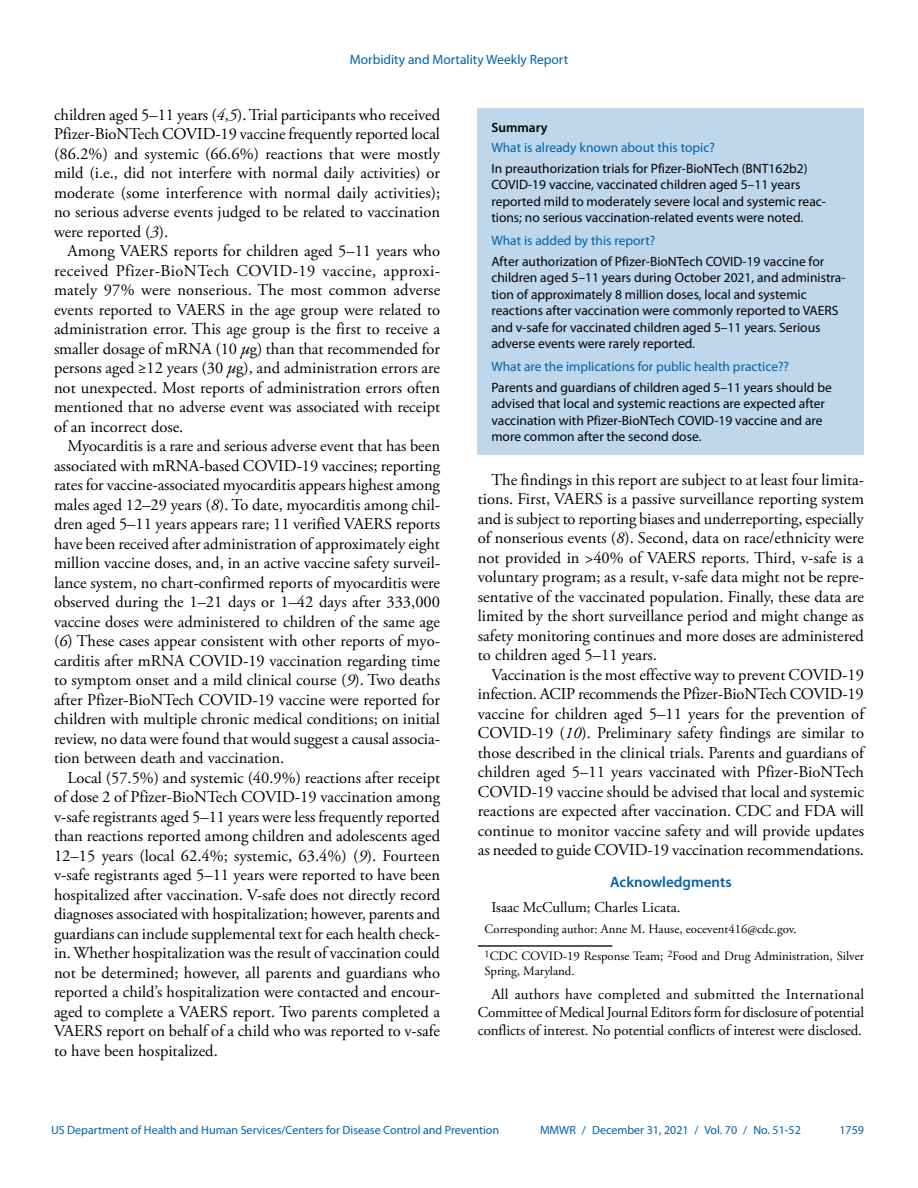
<style>
.page{position:relative;width:918px;height:1188px;background:#fff}
.page>*{position:absolute;margin:0;border:0;box-sizing:border-box;transform-origin:0 0}
.Paragraph{font:16.5px/19.5px "Adobe Garamond Pro";color:#010203;text-align:justify}
.Conflict_of_Interest{font:15px/18px "Adobe Garamond Pro";letter-spacing:-.01em;color:#010203;text-align:justify}
.Acknowledgment{font:15px "Adobe Garamond Pro";color:#010203}
.Acknowledgment_Head{font:600 15px "Myriad Pro";color:#0061aa}
.Summary_Box_Text{font:13.5px/16.5px "Myriad Pro";color:#010203}
.Summary_Box_Heading{font:13.5px "Myriad Pro";color:#0061aa}
.Summary_Box_Ttile{font:600 13.5px "Myriad Pro";color:#010203}
.Author_Affiliations{font:12.75px/14.2px "Adobe Garamond Pro";color:#010203}
.Corresponding_Author{font:12.75px "Adobe Garamond Pro";color:#010203}
.t1{font:12px "Myriad Pro";color:#0061aa}
.s1{font-style:italic}
.s2{font-style:italic;font-size:18px}
</style>
<div class="page">
<div style="left:478px;top:108px;width:386px;height:347px;background:#bfd7ea"></div>
<hr style="left:478px;top:945px;width:134px;height:2px;background:#231f20">
<p class="Summary_Box_Heading" style="left:350px;top:52px;width:220px">Morbidity and Mortality Weekly Report</p>
<p class="Paragraph" style="left:54px;top:106px;width:388px">children aged 5–11 years (<span class="s1">4</span>,<span class="s1">5</span>). Trial participants who received Pfizer-BioNTech COVID-19 vaccine frequently reported local (86.2%) and systemic (66.6%) reactions that were mostly mild (i.e., did not interfere with normal daily activities) or moderate (some interference with normal daily activities); no serious adverse events judged to be related to vaccination were reported (<span class="s1">3</span>).</p>
<p class="Paragraph" style="left:54px;top:242px;width:388px;text-indent:14px">Among VAERS reports for children aged 5–11 years who received Pfizer-BioNTech COVID-19 vaccine, approxi&shy;mately 97% were nonserious. The most common adverse events reported to VAERS in the age group were related to administration error. This age group is the first to receive a smaller dosage of mRNA (10 <span class="s2">μ</span>g) than that recommended for persons aged ≥12 years (30 <span class="s2">μ</span>g), and administration errors are not unexpected. Most reports of administration errors often mentioned that no adverse event was associated with receipt of an incorrect dose.</p>
<p class="Paragraph" style="left:54px;top:437px;width:388px;text-indent:14px">Myocarditis is a rare and serious adverse event that has been associated with mRNA-based COVID-19 vaccines; reporting rates for vaccine-associated myocarditis appears highest among males aged 12–29 years (<span class="s1">8</span>). To date, myocarditis among chil&shy;dren aged 5–11 years appears rare; 11 verified VAERS reports have been received after administration of approximately eight million vaccine doses, and, in an active vaccine safety surveil&shy;lance system, no chart-confirmed reports of myocarditis were observed during the 1–21 days or 1–42 days after 333,000 vaccine doses were administered to children of the same age (<span class="s1">6</span>) These cases appear consistent with other reports of myo&shy;carditis after mRNA COVID-19 vaccination regarding time to symptom onset and a mild clinical course (<span class="s1">9</span>). Two deaths after Pfizer-BioNTech COVID-19 vaccine were reported for children with multiple chronic medical conditions; on initial review, no data were found that would suggest a causal associa&shy;tion between death and vaccination.</p>
<p class="Paragraph" style="left:54px;top:769px;width:388px;text-indent:14px">Local (57.5%) and systemic (40.9%) reactions after receipt of dose 2 of Pfizer-BioNTech COVID-19 vaccination among v-safe registrants aged 5–11 years were less frequently reported than reactions reported among children and adolescents aged 12–15 years (local 62.4%; systemic, 63.4%) (<span class="s1">9</span>). Fourteen v-safe registrants aged 5–11 years were reported to have been hospitalized after vaccination. V-safe does not directly record diagnoses associated with hospitalization; however, parents and guardians can include supplemental text for each health check&shy;in. Whether hospitalization was the result of vaccination could not be determined; however, all parents and guardians who reported a child’s hospitalization were contacted and encour&shy;aged to complete a VAERS report. Two parents completed a VAERS report on behalf of a child who was reported to v-safe to have been hospitalized.</p>
<h1 class="Summary_Box_Ttile" style="left:491px;top:120px;width:58px">Summary</h1>
<h1 class="Summary_Box_Heading" style="left:491px;top:140px;width:225px">What is already known about this topic?</h1>
<p class="Summary_Box_Text" style="left:491px;top:160px;width:336px">In preauthorization trials for Pfizer-BioNTech (BNT162b2)<br>COVID-19 vaccine, vaccinated children aged 5–11 years reported mild to moderately severe local and systemic reac&shy;tions; no serious vaccination-related events were noted.</p>
<h1 class="Summary_Box_Heading" style="left:491px;top:233px;width:165px">What is added by this report?</h1>
<p class="Summary_Box_Text" style="left:491px;top:253px;width:356px">After authorization of Pfizer-BioNTech COVID-19 vaccine for children aged 5–11 years during October 2021, and administra&shy;tion of approximately 8 million doses, local and systemic reactions after vaccination were commonly reported to VAERS and v-safe for vaccinated children aged 5–11 years. Serious adverse events were rarely reported.</p>
<h1 class="Summary_Box_Heading" style="left:491px;top:359px;width:299px">What are the implications for public health practice??</h1>
<p class="Summary_Box_Text" style="left:491px;top:379px;width:342px">Parents and guardians of children aged 5–11 years should be advised that local and systemic reactions are expected after vaccination with Pfizer-BioNTech COVID-19 vaccine and are more common after the second dose.</p>
<p class="Paragraph" style="left:478px;top:470px;width:388px;text-indent:14px">The findings in this report are subject to at least four limita&shy;tions. First, VAERS is a passive surveillance reporting system and is subject to reporting biases and underreporting, especially of nonserious events (<span class="s1">8</span>). Second, data on race/ethnicity were not provided in &gt;40% of VAERS reports. Third, v-safe is a voluntary program; as a result, v-safe data might not be repre&shy;sentative of the vaccinated population. Finally, these data are limited by the short surveillance period and might change as safety monitoring continues and more doses are administered to children aged 5–11 years.</p>
<p class="Paragraph" style="left:478px;top:665px;width:388px;text-indent:14px">Vaccination is the most effective way to prevent COVID-19 infection. ACIP recommends the Pfizer-BioNTech COVID-19 vaccine for children aged 5–11 years for the prevention of COVID-19 (<span class="s1">10</span>). Preliminary safety findings are similar to those described in the clinical trials. Parents and guardians of children aged 5–11 years vaccinated with Pfizer-BioNTech COVID-19 vaccine should be advised that local and systemic reactions are expected after vaccination. CDC and FDA will continue to monitor vaccine safety and will provide updates as needed to guide COVID-19 vaccination recommendations.</p>
<h1 class="Acknowledgment_Head" style="left:610px;top:874px;width:123px">Acknowledgments</h1>
<p class="Acknowledgment" style="left:491px;top:898px;width:191px">Isaac McCullum; Charles Licata.</p>
<p class="Corresponding_Author" style="left:485px;top:921px;width:313px">Corresponding author: Anne M. Hause, eocevent416@cdc.gov.</p>
<p class="Author_Affiliations" style="left:485px;top:950px;width:381px"><sup>1</sup>CDC COVID-19 Response Team; <sup>2</sup>Food and Drug Administration, Silver<br>Spring, Maryland.</p>
<p class="Conflict_of_Interest" style="left:478px;top:986px;width:388px;text-indent:14px">All authors have completed and submitted the International Committee of Medical Journal Editors form for disclosure of potential conflicts of interest. No potential conflicts of interest were disclosed.</p>
<p class="t1" style="left:51px;top:1123px;width:450px">US Department of Health and Human Services/Centers for Disease Control and Prevention</p>
<p class="t1" style="left:540px;top:1124px;width:262px">MMWR / December 31, 2021 / Vol. 70 / No. 51-52</p>
<p class="t1" style="left:839px;top:1124px;width:26px">1759</p>
</div>
